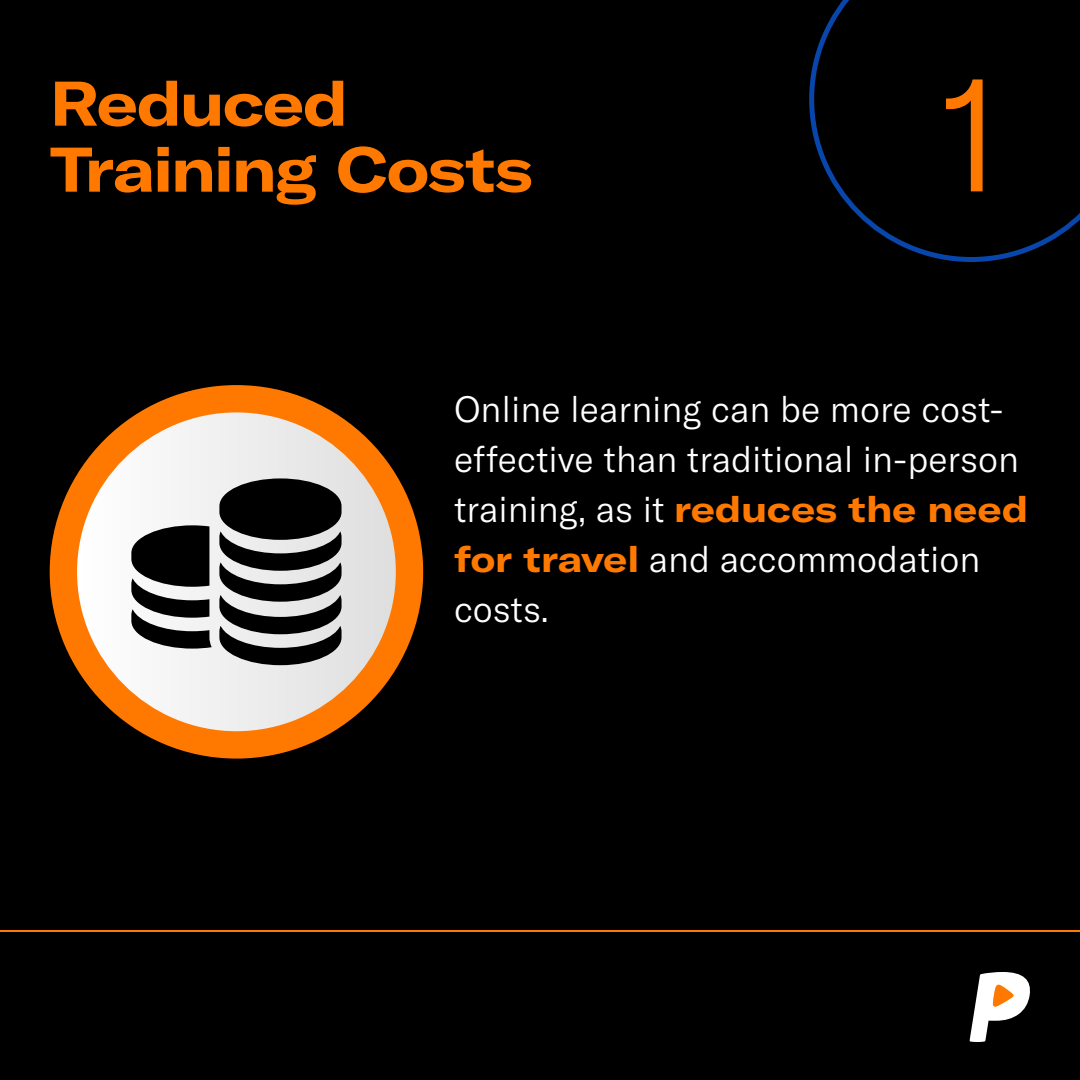
<style>
.page{position:relative;width:1080px;height:1080px;background:#000}
.page>*{position:absolute;margin:0;border:0;box-sizing:border-box;transform-origin:0 0}
.t1{font:300 161px "GT America";color:#ff7900}
.t2{font:700 expanded 62px/66px "GT America";letter-spacing:-.025em;color:#ff7900}
.text{font:300 36px/50px "GT America";color:#fff}
.s1{font-weight:700;font-stretch:expanded;color:#ff7900}
</style>
<div class="page">
<svg style="left:970px;top:972px;width:60px;height:70px"></svg>
<hr style="left:0;top:930px;width:1080px;height:2px;background:#ff7900">
<svg style="left:809px;top:0;width:271px;height:262px"></svg>
<div style="left:50px;top:385px;width:373px;height:374px;background:#ff7900;border-radius:50%"></div>
<div style="left:77px;top:412px;width:319px;height:319px;background:linear-gradient(to right,#fffefe,#dfdedd);border-radius:159px"></div>
<svg style="left:131px;top:525px;width:81px;height:124px;background:#505050"></svg>
<svg style="left:219px;top:478px;width:123px;height:187px;background:#565656"></svg>
<p class="t2" style="left:50px;top:70px;width:484px">Reduced<br>Training Costs</p>
<p class="t1" style="left:940px;top:41px;width:65px">1</p>
<p class="text" style="left:454px;top:385px;width:576px">Online learning can be more cost&shy;effective than traditional in-person training, as it <span class="s1">reduces the need for travel</span> and accommodation costs.</p>
</div>
